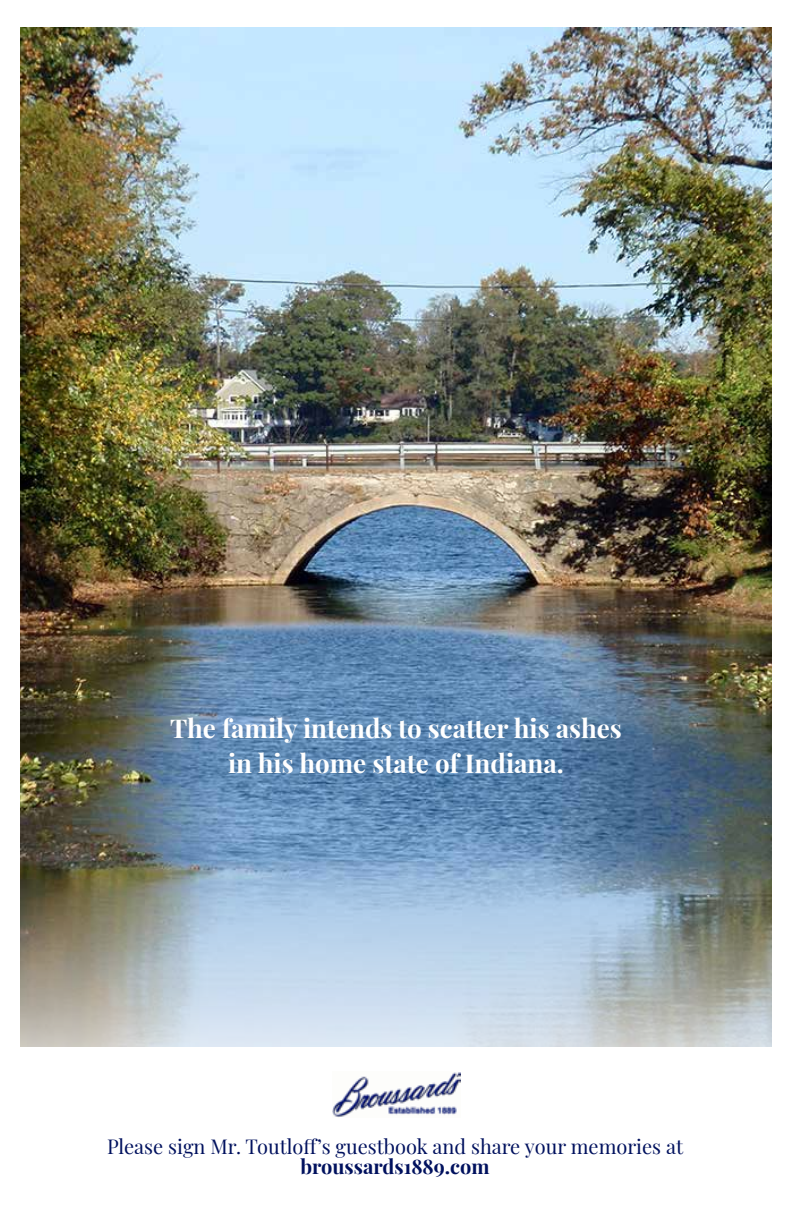
<style>
.page{position:relative;width:792px;height:1224px;background:#fff}
.page>*{position:absolute;margin:0;border:0;box-sizing:border-box;transform-origin:0 0}
.t1{font:700 26px/34.6px "Playfair Display";color:#fff;text-align:center}
.t2{font:20px "Playfair Display";color:#00115e}
.t3{font:700 20px "Playfair Display";color:#00115e}
</style>
<div class="page">
<img style="left:20px;top:27px;width:752px;height:1020px">
<img style="left:333px;top:1072px;width:127px;height:46px">
<p class="t1" style="left:170px;top:709px;width:453px">The family intends to scatter his ashes in his home state of Indiana.</p>
<p class="t2" style="left:107px;top:1131px;width:578px">Please sign Mr. Toutloff’s guestbook and share your memories at</p>
<p class="t3" style="left:300px;top:1150px;width:191px">broussards1889.com</p>
</div>
